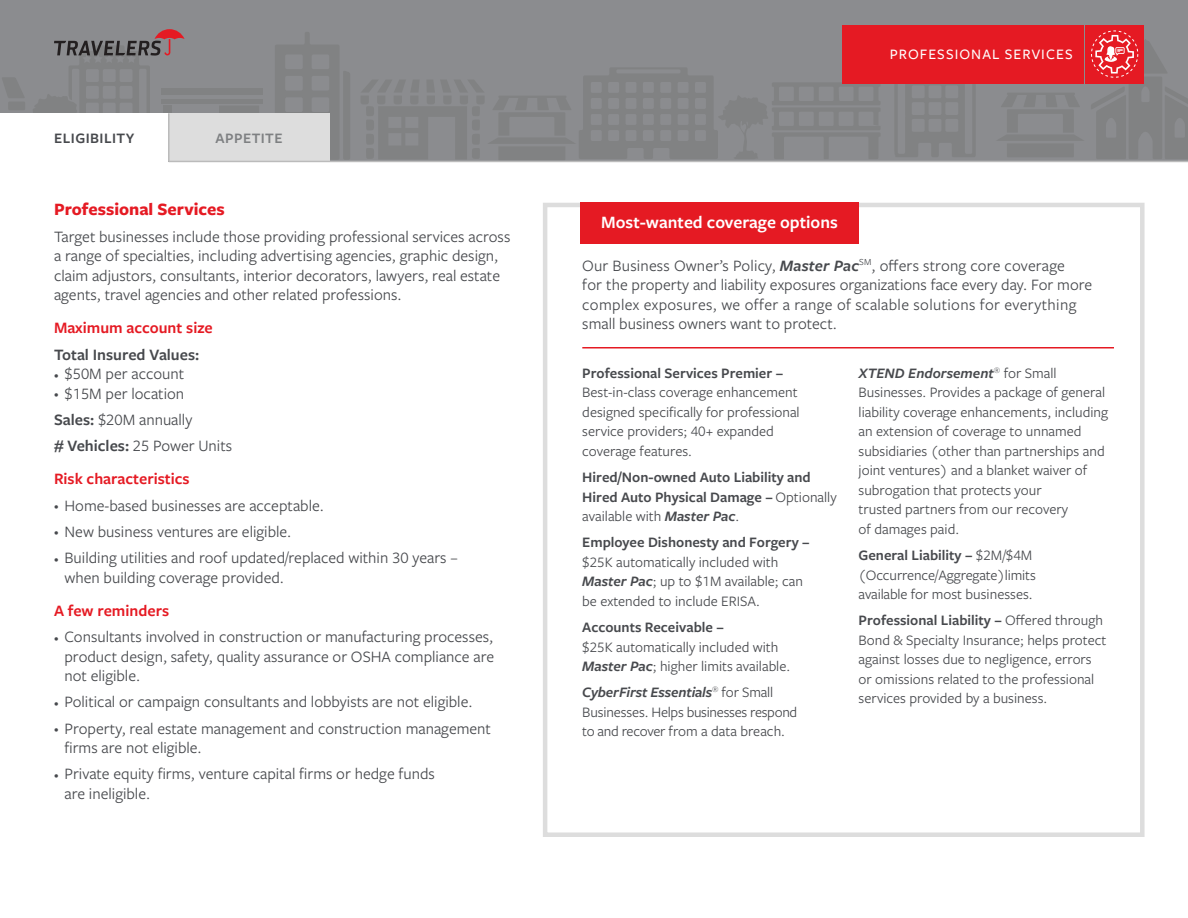
<style>
.page{position:relative;width:1188px;height:918px;background:#fff}
.page>*{position:absolute;margin:0;border:0;box-sizing:border-box;transform-origin:0 0}
.t1{font:600 18px "Freight Sans Pro";color:#fff}
.RED_Headline{font:700 18px "Freight Sans Pro";color:#e51a23}
.BODY_COPY{font:16.5px/19.5px "Freight Sans Pro";color:#47494d}
.RED_headline-in_body{font:600 16.5px "Freight Sans Pro";color:#e51a23}
.BODY_COPY-2{font:600 16.5px "Freight Sans Pro";color:#47494d}
.BODY_COPY-3{font:15px/19.5px "Freight Sans Pro";color:#47494d}
.BODY_COPY-4{font:15px/19.5px "Freight Sans Pro";letter-spacing:-.02em;color:#47494d}
.BODY_COPY-5{font:600 15px/19.5px "Freight Sans Pro";color:#47494d}
.SECTION_HEADER{font:500 15px "Freight Sans Pro";letter-spacing:.07em;color:#fff}
.t2{font:600 15px "Freight Sans Pro";letter-spacing:.03em;color:#7e8082}
.BODY_COPY-6{font:600 15px "Freight Sans Pro";letter-spacing:.03em;color:#47494d}
.s1{font-size:9px}
.s2{font-weight:600}
.s3{font-weight:600;font-style:italic}
.s4{font-weight:400}
.s5{font-style:italic}
</style>
<div class="page">
<div style="left:0;top:0;width:1188px;height:163px;background:#8b8c8f"></div>
<div style="left:161px;top:99px;width:102px;height:5px;background:#818283"></div>
<div style="left:161px;top:89px;width:102px;height:6px;background:#818283"></div>
<svg style="left:275px;top:32px;width:75px;height:127px"></svg>
<svg style="left:894px;top:83px;width:82px;height:74px"></svg>
<svg style="left:998px;top:93px;width:85px;height:64px"></svg>
<svg style="left:361px;top:68px;width:521px;height:92px"></svg>
<hr style="left:159px;top:160px;width:162px;height:2px;background:#bbb">
<div style="left:0;top:162px;width:1188px;height:8px;background:#fff"></div>
<div style="left:168px;top:113px;width:162px;height:48px;background:#ddd"></div>
<div style="left:0;top:113px;width:168px;height:49px;background:#fff"></div>
<hr style="left:168px;top:113px;width:2px;height:48px;background:#bbb">
<div style="left:1085px;top:25px;width:59px;height:58px;background:#e51a23"></div>
<div style="left:842px;top:25px;width:242px;height:58px;background:#e51a23"></div>
<div style="left:543px;top:203px;width:602px;height:634px;border:4px solid #ddd"></div>
<div style="left:580px;top:203px;width:279px;height:41px;background:#e51a23"></div>
<hr style="left:169px;top:161px;width:1019px;height:1px;background:#bbb">
<svg style="left:2px;top:29px;width:257px;height:129px"></svg>
<hr style="left:582px;top:347px;width:532px;height:2px;background:#e51a23">
<svg style="left:1091px;top:30px;width:97px;height:129px"></svg>
<p class="BODY_COPY-6" style="left:54px;top:128px;width:82px">ELIGIBILITY</p>
<p class="t2" style="left:207px;top:128px;width:69px">AP ETITE</p>
<p class="t2" style="left:216px;top:128px;width:69px">APPETITE</p>
<p class="RED_Headline" style="left:54px;top:197px;width:172px">Professional Services</p>
<p class="BODY_COPY" style="left:54px;top:226px;width:458px">Target businesses include those providing professional services across a range of specialties, including advertising agencies, graphic design, claim adjustors, consultants, interior decorators, lawyers, real estate agents, travel agencies and other related professions.</p>
<p class="RED_headline-in_body" style="left:54px;top:317px;width:160px">Maximum account size</p>
<p class="BODY_COPY-2" style="left:54px;top:343px;width:147px">Total Insured Values:</p>
<p class="BODY_COPY" style="left:54px;top:363px;width:132px"><span class="s1">•</span> $50M per account</p>
<p class="BODY_COPY" style="left:54px;top:383px;width:132px"><span class="s1">•</span> $15M per location</p>
<p class="BODY_COPY" style="left:54px;top:409px;width:140px"><span class="s2">Sales:</span> $20M annually</p>
<p class="BODY_COPY" style="left:54px;top:435px;width:180px"><span class="s2"># Vehicles:</span> 25 Power Units</p>
<p class="RED_headline-in_body" style="left:54px;top:468px;width:137px">Risk characteristics</p>
<p class="BODY_COPY" style="left:54px;top:495px;width:271px"><span class="s1">•</span> Home-based businesses are acceptable.</p>
<p class="BODY_COPY" style="left:54px;top:521px;width:239px"><span class="s1">•</span> New business ventures are eligible.</p>
<p class="BODY_COPY" style="left:64px;top:547px;width:395px;text-indent:-10px"><span class="s1">•</span> Building utilities and roof updated/replaced within 30 years – when building coverage provided.</p>
<p class="RED_headline-in_body" style="left:54px;top:599px;width:117px">A few reminders</p>
<p class="BODY_COPY" style="left:64px;top:626px;width:431px;text-align:justify;text-indent:-10px"><span class="s1">•</span> Consultants involved in construction or manufacturing processes, product design, safety, quality assurance or OSHA compliance are not eligible.</p>
<p class="BODY_COPY" style="left:54px;top:692px;width:420px"><span class="s1">•</span> Political or campaign consultants and lobbyists are not eligible.</p>
<p class="BODY_COPY" style="left:64px;top:718px;width:428px;text-indent:-10px"><span class="s1">•</span> Property, real estate management and construction management firms are not eligible.</p>
<p class="BODY_COPY" style="left:64px;top:764px;width:372px;text-indent:-10px"><span class="s1">•</span> Private equity firms, venture capital firms or hedge funds are ineligible.</p>
<p class="SECTION_HEADER" style="left:890px;top:44px;width:184px">PROFESSIONAL SERVICES</p>
<p class="t1" style="left:601px;top:210px;width:238px">Most-wanted coverage options</p>
<p class="BODY_COPY" style="left:582px;top:255px;width:511px">Our Business Owner’s Policy, <span class="s3">Master Pac</span><sup>SM</sup>, offers strong core coverage<br>for the property and liability exposures organizations face every day. For more complex exposures, we offer a range of scalable solutions for everything small business owners want to protect.</p>
<p class="BODY_COPY-3" style="left:582px;top:363px;width:219px"><span class="s2">Professional Services Premier – </span>Best-in-class coverage enhancement designed specifically for professional service providers; 40+ expanded coverage features.</p>
<p class="BODY_COPY-5" style="left:582px;top:467px;width:256px">Hired/Non-owned Auto Liability and<br>Hired Auto Physical Damage – <span class="s4">Optionally available with</span> <span class="s5">Master Pac</span><span class="s4">.</span></p>
<p class="BODY_COPY-3" style="left:582px;top:532px;width:229px"><span class="s2">Employee Dishonesty and Forgery – </span>$25K automatically included with <span class="s3">Master Pac</span>; up to $1M available; can be extended to include ERISA.</p>
<p class="BODY_COPY-3" style="left:582px;top:617px;width:209px"><span class="s2">Accounts Receivable –<br></span>$25K automatically included with<br><span class="s3">Master Pac</span>; higher limits available.</p>
<p class="BODY_COPY-4" style="left:582px;top:682px;width:217px"><span class="s3">CyberFirst Essentials</span><sup>®</sup> for Small<br>Businesses. Helps businesses respond to and recover from a data breach.</p>
<p class="BODY_COPY-3" style="left:859px;top:363px;width:251px"><span class="s3">XTEND Endorsement</span><sup>®</sup> for Small Businesses. Provides a package of general liability coverage enhancements, including an extension of coverage to unnamed subsidiaries (other than partnerships and joint ventures) and a blanket waiver of subrogation that protects your<br>trusted partners from our recovery<br>of damages paid.</p>
<p class="BODY_COPY-3" style="left:859px;top:545px;width:179px"><span class="s2">General Liability –</span> $2M/$4M (Occurrence/Aggregate)limits available for most businesses.</p>
<p class="BODY_COPY-3" style="left:859px;top:610px;width:249px"><span class="s2">Professional Liability –</span> Offered through Bond &amp; Specialty Insurance; helps protect against losses due to negligence, errors or omissions related to the professional services provided by a business.</p>
</div>
